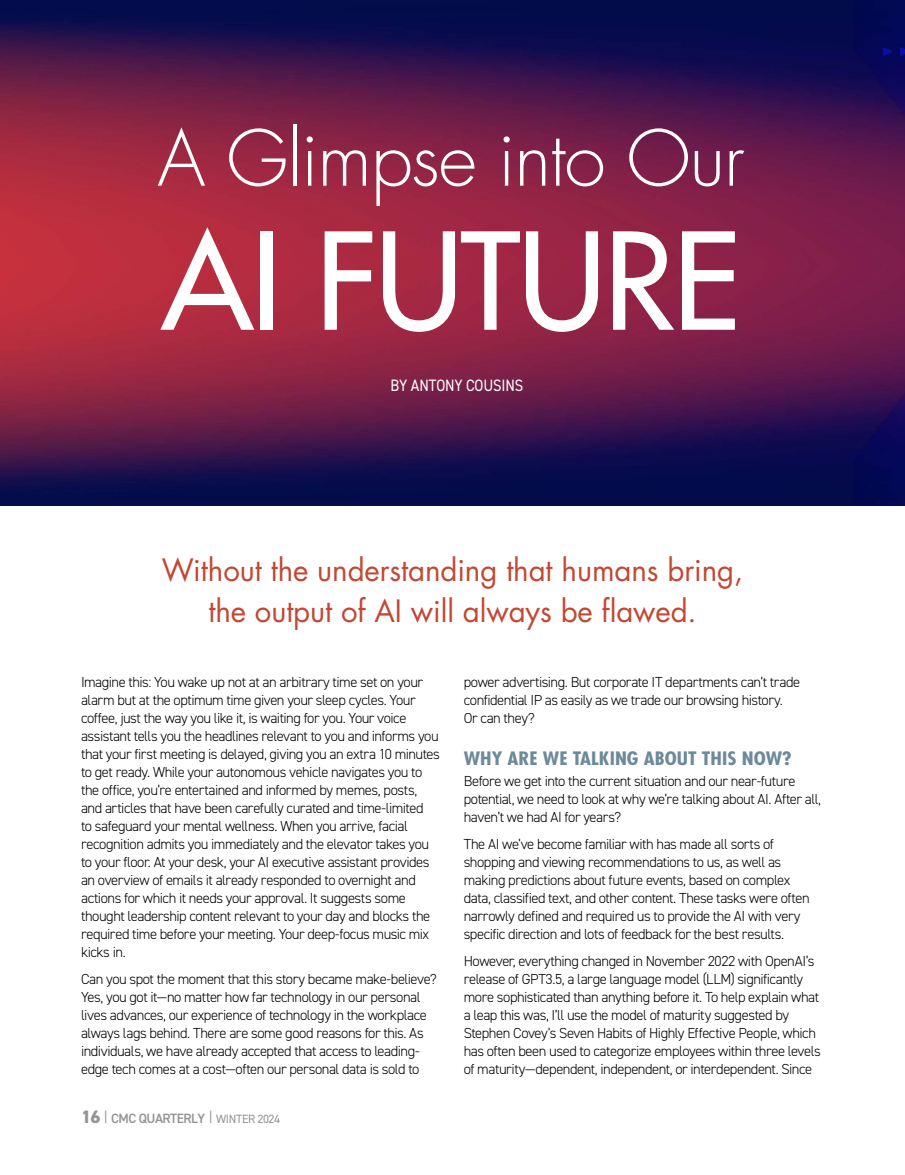
<style>
.page{position:relative;width:905px;height:1175px;background:#fff}
.page>*{position:absolute;margin:0;border:0;box-sizing:border-box;transform-origin:0 0}
.t1{font:500 130.5px "Futura Std";letter-spacing:-.015em;color:#fff}
.t2{font:300 75px "Futura Std";letter-spacing:-.015em;color:#fff}
.t3{font:30px/40.5px "Futura Std";letter-spacing:-.005em;color:#c24832;text-align:center}
.t4{font:700 condensed 18px "Futura Std";letter-spacing:.005em;color:#6c8a99;scale:1.15 1}
.t5{font:16.5px "DIN2014";letter-spacing:-.005em;color:#fff;scale:.9 1}
.t6{font:300 14.55px/18px "DIN2014";letter-spacing:-.035em;color:#000}
.t7{font:600 13.5px "DIN2014";letter-spacing:-.04em;color:#939598}
.s1{font-weight:800;font-size:18px}
.s2{font-weight:300;font-size:18px}
.s3{font-weight:400;font-size:12px}
</style>
<div class="page">
<img style="left:0;top:0;width:904px;height:505px">
<h2 class="t2" style="left:157px;top:113px;width:589px">A Glimpse into Our</h2>
<h1 class="t1" style="left:161px;top:200px;width:580px">AI FUTURE</h1>
<p class="t5" style="left:390px;top:375px;width:149px">BY ANTONY COUSINS</p>
<h3 class="t3" style="left:162px;top:550px;width:582px">Without the understanding that humans bring, the output of AI will always be flawed.</h3>
<p class="t6" style="left:81px;top:672px;width:360px">Imagine this: You wake up not at an arbitrary time set on your alarm but at the optimum time given your sleep cycles. Your coffee, just the way you like it, is waiting for you. Your voice assistant tells you the headlines relevant to you and informs you that your first meeting is delayed, giving you an extra 10 minutes to get ready. While your autonomous vehicle navigates you to the office, you’re entertained and informed by memes, posts, and articles that have been carefully curated and time-limited<br>to safeguard your mental wellness. When you arrive, facial recognition admits you immediately and the elevator takes you to your floor. At your desk, your AI executive assistant provides an overview of emails it already responded to overnight and actions for which it needs your approval. It suggests some thought leadership content relevant to your day and blocks the required time before your meeting. Your deep-focus music mix kicks in.</p>
<p class="t6" style="left:81px;top:969px;width:357px">Can you spot the moment that this story became make-believe?<br>Yes, you got it—no matter how far technology in our personal lives advances, our experience of technology in the workplace always lags behind. There are some good reasons for this. As individuals, we have already accepted that access to leading&shy;edge tech comes at a cost—often our personal data is sold to</p>
<p class="t7" style="left:81px;top:1109px;width:200px"><span class="s1">16</span> <span class="s2">I</span> CMC QUARTERLY <span class="s2">I</span> <span class="s3">WINTER 2024</span></p>
<p class="t6" style="left:464px;top:672px;width:338px">power advertising. But corporate IT departments can’t trade confidential IP as easily as we trade our browsing history.<br>Or can they?</p>
<p class="t4" style="left:464px;top:747px;width:286px">WHY ARE WE TALKING ABOUT THIS NOW?</p>
<p class="t6" style="left:464px;top:771px;width:359px">Before we get into the current situation and our near-future potential, we need to look at why we’re talking about AI. After all, haven’t we had AI for years?</p>
<p class="t6" style="left:464px;top:834px;width:347px">The AI we’ve become familiar with has made all sorts of shopping and viewing recommendations to us, as well as making predictions about future events, based on complex data, classified text, and other content. These tasks were often narrowly defined and required us to provide the AI with very specific direction and lots of feedback for the best results.</p>
<p class="t6" style="left:464px;top:951px;width:359px">However, everything changed in November 2022 with OpenAI’s release of GPT3.5, a large language model (LLM) significantly more sophisticated than anything before it. To help explain what a leap this was, I’ll use the model of maturity suggested by Stephen Covey’s Seven Habits of Highly Effective People, which has often been used to categorize employees within three levels of maturity—dependent, independent, or interdependent. Since</p>
</div>
